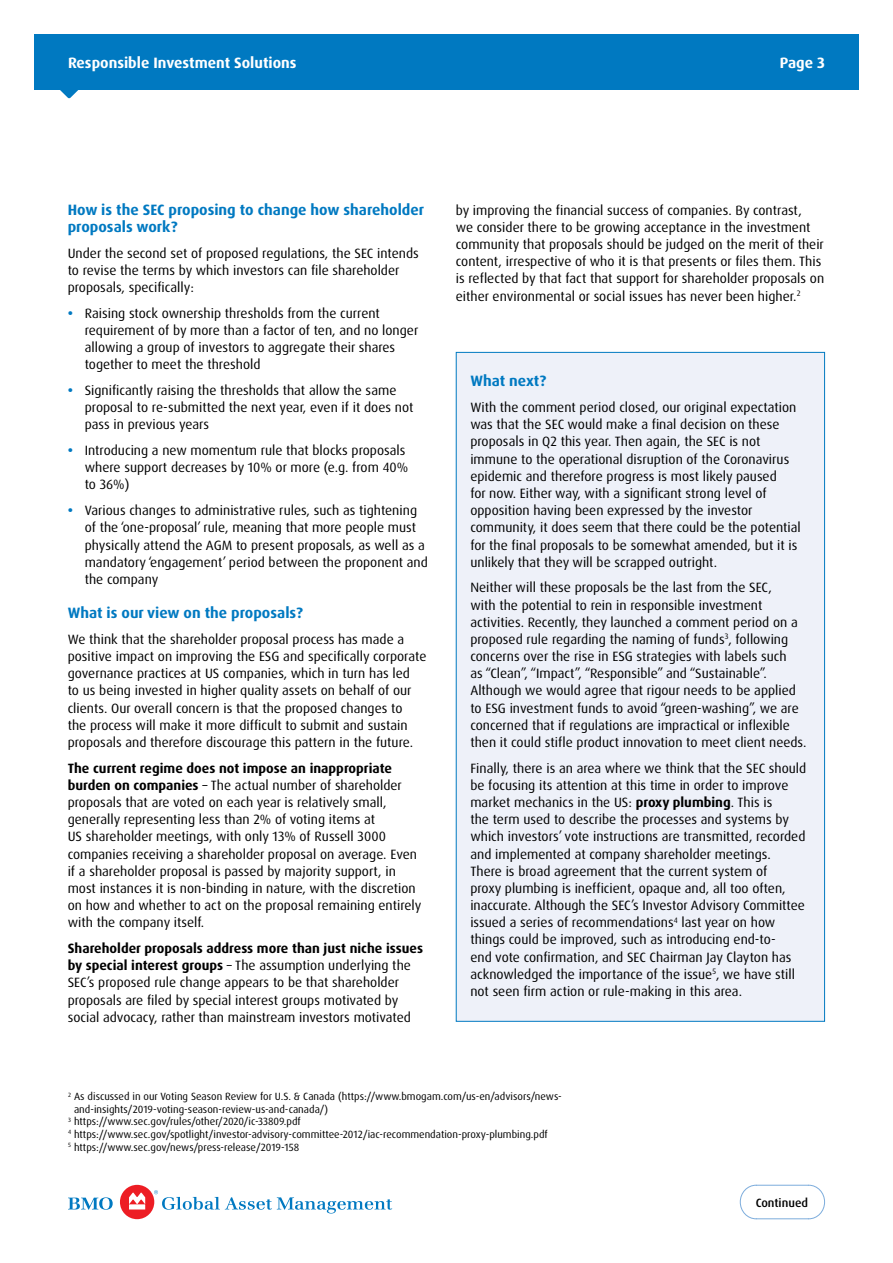
<style>
.page{position:relative;width:893px;height:1263px;background:#fff}
.page>*{position:absolute;margin:0;border:0;box-sizing:border-box;transform-origin:0 0}
.t1{font:700 15px/17.2px "Dax Pro";color:#0079c1}
.t2{font:700 15px "Dax Pro";color:#fff}
.t3{font:13.5px/17.1px "Dax Pro";color:#000}
.t4{font:500 12px "Dax Pro";color:#000}
.t5{font:10.5px "Dax Pro";color:#000}
.s1{font-weight:700;color:#0079c1}
.s2{font-weight:700}
</style>
<div class="page">
<svg style="left:68px;top:1197px;width:45px;height:13px"></svg>
<div style="left:120px;top:1185px;width:34px;height:34px;background:#ed1d24;border-radius:50%"></div>
<svg style="left:129px;top:1192px;width:16px;height:17px"></svg>
<svg style="left:154px;top:1190px;width:238px;height:23px"></svg>
<svg style="left:739px;top:1184px;width:86px;height:35px"></svg>
<div style="left:456px;top:352px;width:369px;height:670px;background:#eef1f9;border:1px solid #0079c1"></div>
<div style="left:34px;top:34px;width:825px;height:56px;background:#0079c1"></div>
<svg style="left:60px;top:90px;width:18px;height:8px"></svg>
<p class="t2" style="left:68px;top:53px;width:230px">Responsible Investment Solutions</p>
<p class="t2" style="left:780px;top:53px;width:47px">Page 3</p>
<p class="t1" style="left:68px;top:201px;width:358px">How is the SEC proposing to change how shareholder proposals work?</p>
<p class="t3" style="left:68px;top:244px;width:353px">Under the second set of proposed regulations, the SEC intends to revise the terms by which investors can file shareholder proposals, specifically:</p>
<p class="t3" style="left:85px;top:304px;width:335px;text-indent:-17px"><span class="s1">•</span> Raising stock ownership thresholds from the current requirement of by more than a factor of ten, and no longer allowing a group of investors to aggregate their shares together to meet the threshold</p>
<p class="t3" style="left:85px;top:382px;width:330px;text-indent:-17px"><span class="s1">•</span> Significantly raising the thresholds that allow the same proposal to re-submitted the next year, even if it does not pass in previous years</p>
<p class="t3" style="left:85px;top:442px;width:325px;text-indent:-17px"><span class="s1">•</span> Introducing a new momentum rule that blocks proposals where support decreases by 10% or more (e.g. from 40% to 36%)</p>
<p class="t3" style="left:85px;top:502px;width:345px;text-indent:-17px"><span class="s1">•</span> Various changes to administrative rules, such as tightening of the ‘one-proposal’ rule, meaning that more people must physically attend the AGM to present proposals, as well as a mandatory ‘engagement’ period between the proponent and the company</p>
<p class="t1" style="left:68px;top:604px;width:237px">What is our view on the proposals?</p>
<p class="t3" style="left:68px;top:631px;width:360px">We think that the shareholder proposal process has made a positive impact on improving the ESG and specifically corporate governance practices at US companies, which in turn has led<br>to us being invested in higher quality assets on behalf of our clients. Our overall concern is that the proposed changes to<br>the process will make it more difficult to submit and sustain proposals and therefore discourage this pattern in the future.</p>
<p class="t3" style="left:68px;top:759px;width:355px"><span class="s2">The current regime does not impose an inappropriate burden on companies</span> – The actual number of shareholder proposals that are voted on each year is relatively small, generally representing less than 2% of voting items at<br>US shareholder meetings, with only 13% of Russell 3000 companies receiving a shareholder proposal on average. Even if a shareholder proposal is passed by majority support, in most instances it is non-binding in nature, with the discretion on how and whether to act on the proposal remaining entirely with the company itself.</p>
<p class="t3" style="left:68px;top:940px;width:357px"><span class="s2">Shareholder proposals address more than just niche issues by special interest groups</span> – The assumption underlying the SEC’s proposed rule change appears to be that shareholder proposals are filed by special interest groups motivated by social advocacy, rather than mainstream investors motivated</p>
<p class="t3" style="left:456px;top:201px;width:370px">by improving the financial success of companies. By contrast,<br>we consider there to be growing acceptance in the investment community that proposals should be judged on the merit of their content, irrespective of who it is that presents or files them. This is reflected by that fact that support for shareholder proposals on either environmental or social issues has never been higher.<sup>2</sup></p>
<p class="t1" style="left:470px;top:373px;width:77px">What next?</p>
<p class="t3" style="left:470px;top:399px;width:332px">With the comment period closed, our original expectation was that the SEC would make a final decision on these proposals in Q2 this year. Then again, the SEC is not immune to the operational disruption of the Coronavirus epidemic and therefore progress is most likely paused<br>for now. Either way, with a significant strong level of opposition having been expressed by the investor community, it does seem that there could be the potential for the final proposals to be somewhat amended, but it is unlikely that they will be scrapped outright.</p>
<p class="t3" style="left:470px;top:579px;width:338px">Neither will these proposals be the last from the SEC,<br>with the potential to rein in responsible investment activities. Recently, they launched a comment period on a proposed rule regarding the naming of funds<sup>3</sup>, following concerns over the rise in ESG strategies with labels such<br>as “Clean”, “Impact”, “Responsible” and “Sustainable”.<br>Although we would agree that rigour needs to be applied to ESG investment funds to avoid “green-washing”, we are concerned that if regulations are impractical or inflexible then it could stifle product innovation to meet client needs.</p>
<p class="t3" style="left:470px;top:759px;width:337px">Finally, there is an area where we think that the SEC should be focusing its attention at this time in order to improve market mechanics in the US: <span class="s2">proxy plumbing</span>. This is<br>the term used to describe the processes and systems by which investors’ vote instructions are transmitted, recorded and implemented at company shareholder meetings.<br>There is broad agreement that the current system of<br>proxy plumbing is inefficient, opaque and, all too often, inaccurate. Although the SEC’s Investor Advisory Committee issued a series of recommendations<sup>4</sup> last year on how things could be improved, such as introducing end-to-<br>end vote confirmation, and SEC Chairman Jay Clayton has acknowledged the importance of the issue<sup>5</sup>, we have still not seen firm action or rule-making in this area.</p>
<p class="t5" style="left:68px;top:1090px;width:495px"><sup>2</sup> As discussed in our Voting Season Review for U.S. &amp; Canada (https://www.bmogam.com/us-en/advisors/news-</p>
<p class="t5" style="left:74px;top:1102px;width:256px">and-insights/2019-voting-season-review-us-and-canada/)</p>
<p class="t5" style="left:68px;top:1115px;width:234px"><sup>3</sup> https://www.sec.gov/rules/other/2020/ic-33809.pdf</p>
<p class="t5" style="left:68px;top:1127px;width:481px"><sup>4</sup> https://www.sec.gov/spotlight/investor-advisory-committee-2012/iac-recommendation-proxy-plumbing.pdf</p>
<p class="t5" style="left:68px;top:1140px;width:233px"><sup>5</sup> https://www.sec.gov/news/press-release/2019-158</p>
<p class="t4" style="left:756px;top:1195px;width:54px">Continued</p>
</div>
